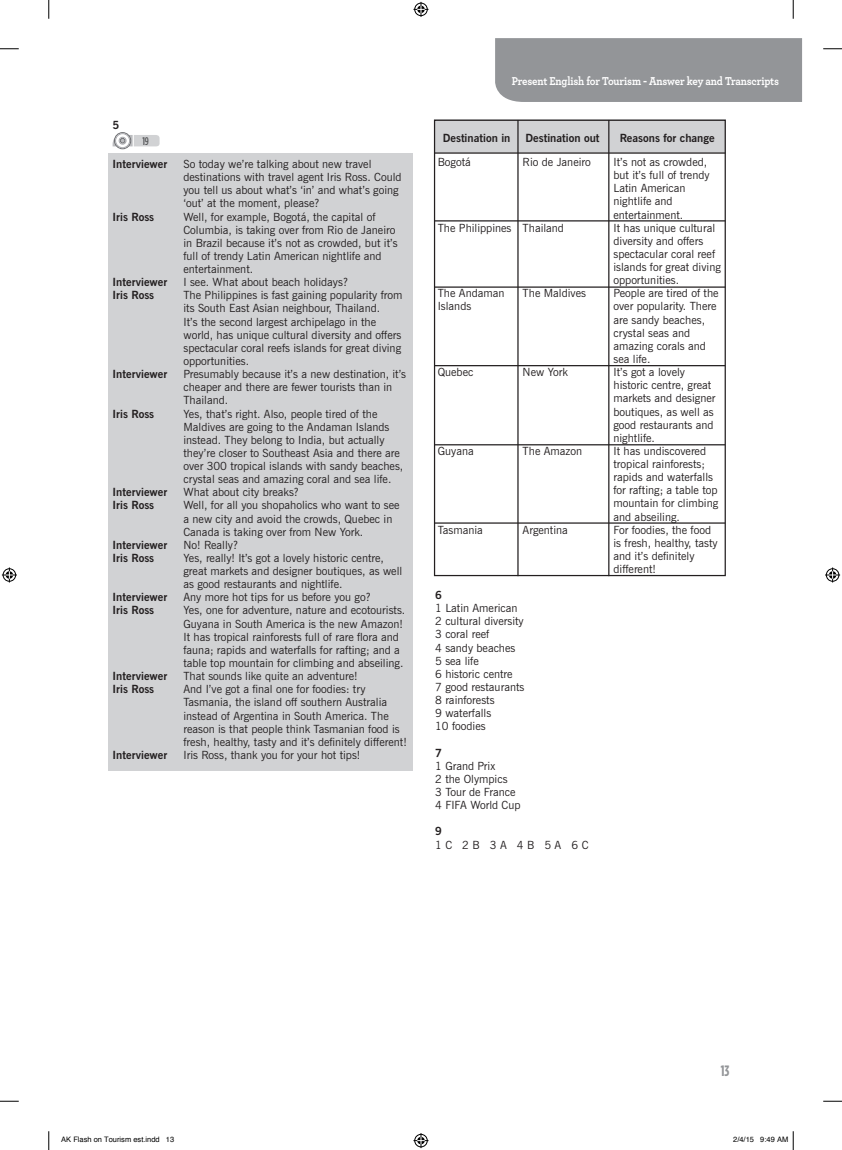
<style>
.page{position:relative;width:842px;height:1150px;background:#fff}
.page>*{position:absolute;margin:0;border:0;box-sizing:border-box;transform-origin:0 0}
.t1{font:700 condensed 15px "Gotham HTF";color:#939598}
.t2{font:700 12px "Archer";letter-spacing:-.015em;color:#fff;scale:.9 1}
.t3{font:11.25px/13.1px "News Gothic BT";color:#231f20}
.t4{font:700 11.25px "News Gothic BT";color:#231f20}
.t5{font:500 condensed 11.12px "Gotham HTF";color:#57585a}
.t6{font:7.5px "Helvetica";color:#000}
</style>
<div class="page">
<div style="left:495px;top:38px;width:307px;height:64px;background:#939598"></div>
<div style="left:108px;top:153px;width:305px;height:618px;background:#d1d2d4"></div>
<svg style="left:113px;top:132px;width:47px;height:18px"></svg>
<div style="left:119px;top:137px;width:7px;height:7px;border:1px solid #a8a9ad;border-radius:50%"></div>
<div style="left:115px;top:134px;width:15px;height:14px;border:1px solid #a8a9ad;border-radius:50%"></div>
<div style="left:434px;top:120px;width:291px;height:33px;background:#d1d2d4"></div>
<div style="left:434px;top:120px;width:292px;height:456px;border:1px solid #231f20"></div>
<hr style="left:435px;top:152px;width:290px;height:2px;background:#231f20">
<hr style="left:435px;top:220px;width:290px;height:1px;background:#231f20">
<hr style="left:435px;top:286px;width:290px;height:2px;background:#231f20">
<hr style="left:434px;top:365px;width:291px;height:1px;background:#231f20">
<hr style="left:434px;top:444px;width:291px;height:1px;background:#231f20">
<hr style="left:434px;top:522px;width:291px;height:2px;background:#231f20">
<hr style="left:517px;top:120px;width:1px;height:456px;background:#231f20">
<hr style="left:608px;top:120px;width:1px;height:456px;background:#231f20">
<svg style="left:0;top:48px;width:19px;height:2px"></svg>
<svg style="left:823px;top:48px;width:19px;height:2px"></svg>
<svg style="left:0;top:1100px;width:19px;height:2px"></svg>
<svg style="left:823px;top:1100px;width:19px;height:2px"></svg>
<svg style="left:48px;top:0;width:2px;height:19px"></svg>
<svg style="left:48px;top:1131px;width:2px;height:19px"></svg>
<svg style="left:792px;top:0;width:2px;height:19px"></svg>
<svg style="left:413px;top:2px;width:15px;height:15px"></svg>
<svg style="left:413px;top:1133px;width:15px;height:15px"></svg>
<svg style="left:2px;top:567px;width:15px;height:15px"></svg>
<svg style="left:825px;top:567px;width:15px;height:15px"></svg>
<svg style="left:792px;top:1131px;width:2px;height:19px"></svg>
<p class="t4" style="left:113px;top:118px;width:8px">5</p>
<p class="t5" style="left:142px;top:135px;width:8px">19</p>
<p class="t4" style="left:113px;top:157px;width:56px">Interviewer</p>
<p class="t3" style="left:183px;top:157px;width:220px">So today we’re talking about new travel destinations with travel agent Iris Ross. Could you tell us about what’s ‘in’ and what’s going ‘out’ at the moment, please?</p>
<p class="t4" style="left:113px;top:210px;width:43px">Iris Ross</p>
<p class="t3" style="left:183px;top:210px;width:216px">Well, for example, Bogotá, the capital of Columbia, is taking over from Rio de Janeiro in Brazil because it’s not as crowded, but it’s full of trendy Latin American nightlife and entertainment.</p>
<p class="t4" style="left:113px;top:275px;width:56px">Interviewer</p>
<p class="t3" style="left:183px;top:276px;width:166px">I see. What about beach holidays?</p>
<p class="t4" style="left:113px;top:288px;width:43px">Iris Ross</p>
<p class="t3" style="left:183px;top:289px;width:220px">The Philippines is fast gaining popularity from its South East Asian neighbour, Thailand.<br>It’s the second largest archipelago in the world, has unique cultural diversity and offers spectacular coral reefs islands for great diving opportunities.</p>
<p class="t4" style="left:113px;top:367px;width:56px">Interviewer</p>
<p class="t3" style="left:183px;top:367px;width:224px">Presumably because it’s a new destination, it’s cheaper and there are fewer tourists than in<br>Thailand.</p>
<p class="t4" style="left:113px;top:407px;width:43px">Iris Ross</p>
<p class="t3" style="left:183px;top:407px;width:221px">Yes, that’s right. Also, people tired of the Maldives are going to the Andaman Islands instead. They belong to India, but actually they’re closer to Southeast Asia and there are over 300 tropical islands with sandy beaches, crystal seas and amazing coral and sea life.</p>
<p class="t4" style="left:113px;top:485px;width:56px">Interviewer</p>
<p class="t3" style="left:183px;top:486px;width:117px">What about city breaks?</p>
<p class="t4" style="left:113px;top:499px;width:43px">Iris Ross</p>
<p class="t3" style="left:183px;top:499px;width:218px">Well, for all you shopaholics who want to see a new city and avoid the crowds, Quebec in<br>Canada is taking over from New York.</p>
<p class="t4" style="left:113px;top:538px;width:56px">Interviewer</p>
<p class="t3" style="left:183px;top:538px;width:56px">No! Really?</p>
<p class="t4" style="left:113px;top:551px;width:43px">Iris Ross</p>
<p class="t3" style="left:183px;top:551px;width:220px">Yes, really! It’s got a lovely historic centre, great markets and designer boutiques, as well as good restaurants and nightlife.</p>
<p class="t4" style="left:113px;top:590px;width:56px">Interviewer</p>
<p class="t3" style="left:183px;top:591px;width:189px">Any more hot tips for us before you go?</p>
<p class="t4" style="left:113px;top:604px;width:43px">Iris Ross</p>
<p class="t3" style="left:183px;top:604px;width:223px">Yes, one for adventure, nature and ecotourists.<br>Guyana in South America is the new Amazon!<br>It has tropical rainforests full of rare flora and fauna; rapids and waterfalls for rafting; and a table top mountain for climbing and abseiling.</p>
<p class="t4" style="left:113px;top:669px;width:56px">Interviewer</p>
<p class="t3" style="left:183px;top:669px;width:176px">That sounds like quite an adventure!</p>
<p class="t4" style="left:113px;top:682px;width:43px">Iris Ross</p>
<p class="t3" style="left:183px;top:683px;width:225px">And I’ve got a final one for foodies: try Tasmania, the island off southern Australia instead of Argentina in South America. The reason is that people think Tasmanian food is fresh, healthy, tasty and it’s definitely different!</p>
<p class="t4" style="left:113px;top:748px;width:56px">Interviewer</p>
<p class="t3" style="left:183px;top:748px;width:178px">Iris Ross, thank you for your hot tips!</p>
<p class="t2" style="left:512px;top:71px;width:298px">Present English for Tourism - Answer key and Transcripts</p>
<p class="t4" style="left:443px;top:131px;width:69px">Destination in</p>
<p class="t3" style="left:438px;top:155px;width:35px">Bogotá</p>
<p class="t4" style="left:525px;top:131px;width:76px">Destination out</p>
<p class="t3" style="left:522px;top:155px;width:70px">Rio de Janeiro</p>
<p class="t3" style="left:438px;top:221px;width:75px">The Philippines</p>
<p class="t3" style="left:522px;top:221px;width:43px">Thailand</p>
<p class="t3" style="left:438px;top:287px;width:68px">The Andaman<br>Islands</p>
<p class="t3" style="left:522px;top:287px;width:65px">The Maldives</p>
<p class="t3" style="left:438px;top:365px;width:37px">Quebec</p>
<p class="t3" style="left:522px;top:365px;width:47px">New York</p>
<p class="t3" style="left:438px;top:444px;width:37px">Guyana</p>
<p class="t3" style="left:438px;top:523px;width:47px">Tasmania</p>
<p class="t3" style="left:522px;top:444px;width:61px">The Amazon</p>
<p class="t3" style="left:522px;top:523px;width:47px">Argentina</p>
<p class="t4" style="left:435px;top:588px;width:8px">6</p>
<p class="t3" style="left:435px;top:602px;width:91px">1 Latin American<br>2 cultural diversity<br>3 coral reef<br>4 sandy beaches<br>5 sea life<br>6 historic centre<br>7 good restaurants<br>8 rainforests<br>9 waterfalls<br>10 foodies</p>
<p class="t4" style="left:435px;top:746px;width:8px">7</p>
<p class="t3" style="left:435px;top:759px;width:87px">1 Grand Prix<br>2 the Olympics<br>3 Tour de France<br>4 FIFA World Cup</p>
<p class="t4" style="left:435px;top:824px;width:8px">9</p>
<p class="t3" style="left:435px;top:838px;width:155px">1 C 2 B 3 A 4 B 5 A 6 C</p>
<p class="t4" style="left:619px;top:131px;width:96px">Reasons for change</p>
<p class="t3" style="left:613px;top:155px;width:109px">It’s not as crowded, but it’s full of trendy<br>Latin American nightlife and entertainment.<br>It has unique cultural diversity and offers spectacular coral reef islands for great diving opportunities.<br>People are tired of the over popularity. There are sandy beaches, crystal seas and amazing corals and sea life.<br>It’s got a lovely historic centre, great markets and designer boutiques, as well as good restaurants and nightlife.<br>It has undiscovered tropical rainforests; rapids and waterfalls for rafting; a table top mountain for climbing and abseiling.<br>For foodies, the food is fresh, healthy, tasty and it’s definitely different!</p>
<h1 class="t1" style="left:720px;top:1063px;width:10px">13</h1>
<p class="t6" style="left:61px;top:1135px;width:114px">AK Flash on Tourism est.indd 13</p>
<p class="t6" style="left:733px;top:1135px;width:57px">2/4/15 9:49 AM</p>
</div>
